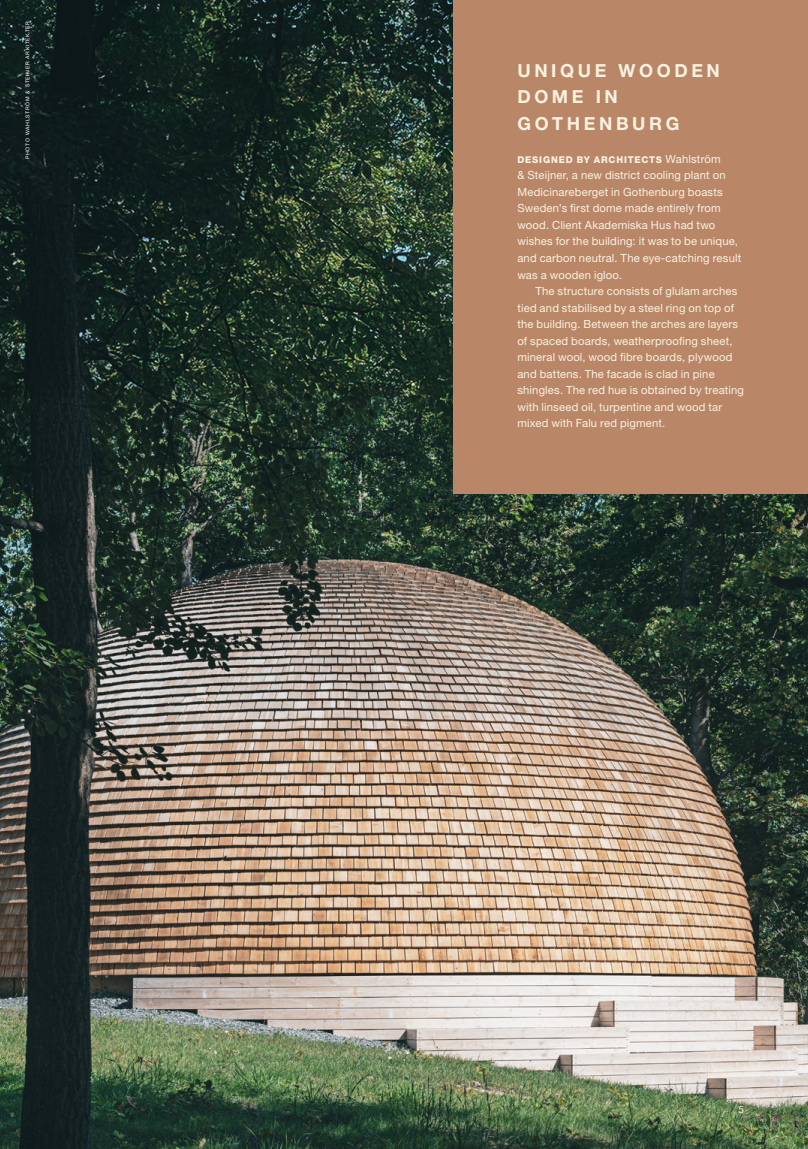
<style>
.page{position:relative;width:808px;height:1149px;background:#fff}
.page>*{position:absolute;margin:0;border:0;box-sizing:border-box;transform-origin:0 0}
.Rubrik_12_11_5_-_Helvetica_Neue_LT_Std_-{font:700 18px "Helvetica Neue LT Pro";letter-spacing:.2em;color:#f9f2df}
.Bröd__indrag{font:11.25px/16.5px "Helvetica Neue LT Pro";letter-spacing:.015em;color:#f9f2df}
.Bröd{font:11.25px/16.5px "Helvetica Neue LT Pro";letter-spacing:.015em;color:#f9f2df}
.Paginering{font:10.05px "Helvetica Neue LT Pro";color:#f9f2df}
.Bröd-2{font:800 9.3px "Helvetica Neue LT Pro";letter-spacing:.09em;color:#faf3e2}
.Byline__liten{font:5.25px "Helvetica Neue LT Pro";letter-spacing:.13em;color:#fff}
.s1{font-weight:400;font-size:11.25px;color:#f9f2df}
</style>
<div class="page">
<img style="left:0;top:0;width:808px;height:1148px">
<div style="left:454px;top:0;width:354px;height:493px;background:#b98768"></div>
<div style="left:713px;top:1080px;width:56px;height:57px;background:#000;opacity:.75"></div>
<p class="Byline__liten" style="left:25px;top:159px;width:139px;rotate:-90deg">PHOTO WAHLSTRÖM &amp; STEINER ARKITEKTER</p>
<p class="Rubrik_12_11_5_-_Helvetica_Neue_LT_Std_-" style="left:517px;top:59px;width:204px">UNIQUE WOODEN</p>
<p class="Rubrik_12_11_5_-_Helvetica_Neue_LT_Std_-" style="left:517px;top:86px;width:102px">DOME IN</p>
<p class="Rubrik_12_11_5_-_Helvetica_Neue_LT_Std_-" style="left:517px;top:112px;width:164px">GOTHENBURG</p>
<p class="Bröd-2" style="left:517px;top:154px;width:205px">DESIGNED BY ARCHITECTS <span class="s1">Wahlström</span></p>
<p class="Bröd" style="left:517px;top:167px;width:225px">&amp; Steijner, a new district cooling plant on Medicinareberget in Gothenburg boasts Sweden’s first dome made entirely from wood. Client Akademiska Hus had two wishes for the building: it was to be unique, and carbon neutral. The eye-catching result was a wooden igloo.</p>
<p class="Bröd__indrag" style="left:517px;top:282px;width:228px;text-indent:18px">The structure consists of glulam arches tied and stabilised by a steel ring on top of the building. Between the arches are layers of spaced boards, weatherproofing sheet, mineral wool, wood fibre boards, plywood and battens. The facade is clad in pine shingles. The red hue is obtained by treating with linseed oil, turpentine and wood tar mixed with Falu red pigment.</p>
<p class="Paginering" style="left:739px;top:1103px;width:7px">5</p>
</div>
